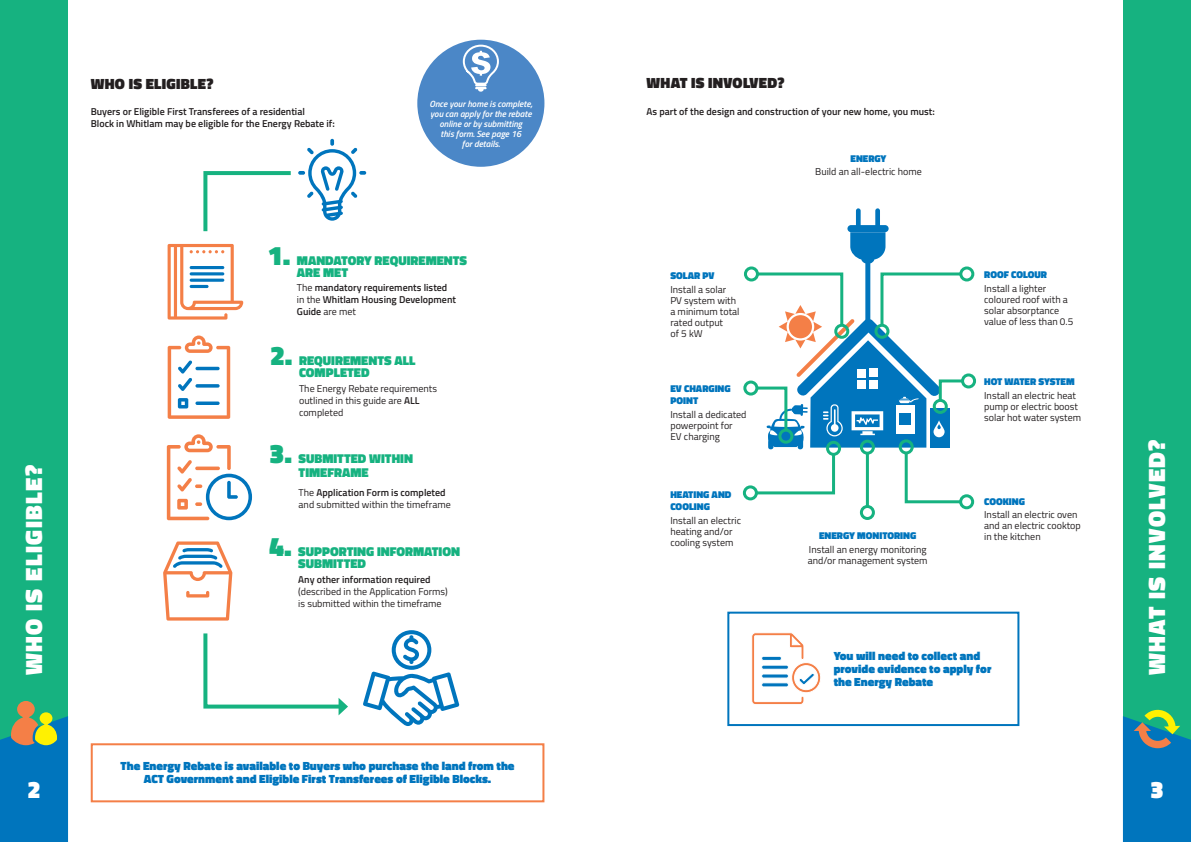
<style>
.page{position:relative;width:1191px;height:842px;background:#fff}
.page>*{position:absolute;margin:0;border:0;box-sizing:border-box;transform-origin:0 0}
.t1{font:900 24px "Titillium Web";letter-spacing:.06em;color:#fff}
.t2{font:900 15px "Titillium Web";letter-spacing:.02em;color:#231f20}
.t3{font:900 13px/12px "Titillium Web";color:#16b280}
.t4{font:900 12px/13px "Titillium Web";color:#0075bd}
.t5{font:10px/11px "Titillium Web";color:#231f20}
.t6{font:600 10px/12px "Titillium Web";color:#231f20}
.t7{font:900 10px/12px "Titillium Web";color:#0075bd}
.t8{font:italic 600 9px/10px "Titillium Web";color:#fff;text-align:center}
.s1{font-size:27px}
.s2{font-weight:400}
.s3{font-weight:600}
</style>
<div class="page">
<div style="left:1123px;top:0;width:68px;height:842px;background:#16b280"></div>
<div style="left:0;top:0;width:68px;height:842px;background:#16b280"></div>
<div style="left:744px;top:266px;width:15px;height:15px;border:3px solid #16b280;border-radius:50%"></div>
<div style="left:743px;top:381px;width:15px;height:15px;border:3px solid #16b280;border-radius:50%"></div>
<div style="left:959px;top:266px;width:15px;height:15px;border:3px solid #16b280;border-radius:50%"></div>
<div style="left:961px;top:373px;width:15px;height:15px;border:3px solid #16b280;border-radius:50%"></div>
<div style="left:959px;top:494px;width:15px;height:15px;border:3px solid #16b280;border-radius:50%"></div>
<div style="left:860px;top:505px;width:15px;height:15px;border:3px solid #16b280;border-radius:50%"></div>
<div style="left:743px;top:485px;width:15px;height:15px;border:3px solid #16b280;border-radius:50%"></div>
<svg style="left:753px;top:208px;width:212px;height:297px"></svg>
<svg style="left:751px;top:632px;width:70px;height:73px"></svg>
<div style="left:727px;top:612px;width:292px;height:114px;border:2px solid #0075bd"></div>
<svg style="left:1123px;top:709px;width:68px;height:133px;background:#1380ab"></svg>
<svg style="left:0;top:701px;width:68px;height:141px;background:#2383a2"></svg>
<div style="left:417px;top:40px;width:127px;height:127px;background:#4b87c7;border-radius:50%"></div>
<svg style="left:167px;top:434px;width:85px;height:86px"></svg>
<svg style="left:168px;top:335px;width:62px;height:84px"></svg>
<svg style="left:168px;top:244px;width:75px;height:76px"></svg>
<svg style="left:363px;top:630px;width:96px;height:96px"></svg>
<svg style="left:203px;top:633px;width:145px;height:82px"></svg>
<svg style="left:203px;top:139px;width:163px;height:93px"></svg>
<svg style="left:163px;top:541px;width:69px;height:80px"></svg>
<div style="left:91px;top:743px;width:453px;height:59px;border:2px solid #f47f47"></div>
<svg style="left:462px;top:44px;width:37px;height:48px"></svg>
<h1 class="t1" style="left:16px;top:675px;width:212px;rotate:-90deg">WHO IS ELIGIBLE?</h1>
<h2 class="t2" style="left:91px;top:73px;width:124px">WHO IS ELIGIBLE?</h2>
<p class="t6" style="left:91px;top:105px;width:245px">Buyers or Eligible First Transferees of a residential<br>Block in Whitlam may be eligible for the Energy Rebate if:</p>
<p class="t8" style="left:429px;top:98px;width:104px">Once your home is complete, you can apply for the rebate online or by submitting<br>this form. See page 16<br>for details.</p>
<h3 class="t3" style="left:297px;top:254px;width:172px;text-indent:-29px"><span class="s1">1.</span> MANDATORY REQUIREMENTS<br>ARE MET</h3>
<p class="t6" style="left:297px;top:281px;width:161px"><span class="s2">The</span> mandatory requirements listed <span class="s2">in the</span> Whitlam Housing Development<br>Guide <span class="s2">are met</span></p>
<h3 class="t3" style="left:299px;top:355px;width:118px;text-indent:-29px"><span class="s1">2.</span> REQUIREMENTS ALL<br>COMPLETED</h3>
<p class="t5" style="left:299px;top:382px;width:140px;line-height:12px">The Energy Rebate requirements outlined in this guide are <span class="s3">ALL </span>completed</p>
<h3 class="t3" style="left:299px;top:451px;width:116px;line-height:14px;text-indent:-29px"><span class="s1">3.</span> SUBMITTED WITHIN<br>TIMEFRAME</h3>
<p class="t5" style="left:299px;top:486px;width:154px;line-height:12px">The <span class="s3">Application Form is completed </span>and submitted within the timeframe</p>
<h3 class="t3" style="left:298px;top:546px;width:163px;text-indent:-29px"><span class="s1">4.</span> SUPPORTING INFORMATION<br>SUBMITTED</h3>
<p class="t6" style="left:298px;top:573px;width:134px">Any other information required</p>
<p class="t5" style="left:298px;top:585px;width:151px;line-height:12px">(described in the Application Forms) is submitted within the timeframe</p>
<h2 class="t2" style="left:646px;top:72px;width:139px">WHAT IS INVOLVED?</h2>
<p class="t6" style="left:646px;top:105px;width:290px">As part of the design and construction of your new home, you must:</p>
<p class="t7" style="left:850px;top:152px;width:38px">ENERGY</p>
<p class="t5" style="left:815px;top:166px;width:108px">Build an all-electric home</p>
<p class="t7" style="left:670px;top:270px;width:46px">SOLAR PV</p>
<p class="t5" style="left:670px;top:284px;width:71px">Install a solar<br>PV system with a minimum total rated output<br>of 5 kW</p>
<p class="t7" style="left:670px;top:383px;width:62px">EV CHARGING<br>POINT</p>
<p class="t5" style="left:670px;top:409px;width:78px">Install a dedicated powerpoint for<br>EV charging</p>
<p class="t7" style="left:984px;top:269px;width:64px">ROOF COLOUR</p>
<p class="t5" style="left:984px;top:283px;width:91px">Install a lighter coloured roof with a solar absorptance value of less than 0.5</p>
<p class="t7" style="left:984px;top:376px;width:92px">HOT WATER SYSTEM</p>
<p class="t5" style="left:984px;top:390px;width:98px">Install an electric heat pump or electric boost solar hot water system</p>
<p class="t7" style="left:670px;top:489px;width:63px">HEATING AND<br>COOLING</p>
<p class="t5" style="left:670px;top:514px;width:72px">Install an electric heating and/or cooling system</p>
<p class="t7" style="left:984px;top:495px;width:42px">COOKING</p>
<p class="t5" style="left:984px;top:509px;width:98px">Install an electric oven and an electric cooktop</p>
<p class="t7" style="left:819px;top:530px;width:99px">ENERGY MONITORING</p>
<p class="t5" style="left:984px;top:531px;width:58px">in the kitchen</p>
<p class="t5" style="left:808px;top:543px;width:121px">Install an energy monitoring and/or management system</p>
<p class="t4" style="left:833px;top:650px;width:159px">You will need to collect and provide evidence to apply for</p>
<p class="t4" style="left:833px;top:676px;width:101px">the Energy Rebate</p>
<h1 class="t1" style="left:1139px;top:675px;width:237px;rotate:-90deg">WHAT IS INVOLVED?</h1>
<p class="t4" style="left:121px;top:760px;width:395px;text-align:center">The Energy Rebate is available to Buyers who purchase the land from the<br>ACT Government and Eligible First Transferees of Eligible Blocks.</p>
<h1 class="t1" style="left:27px;top:772px;width:15px">2</h1>
<h1 class="t1" style="left:1150px;top:772px;width:15px">3</h1>
</div>
